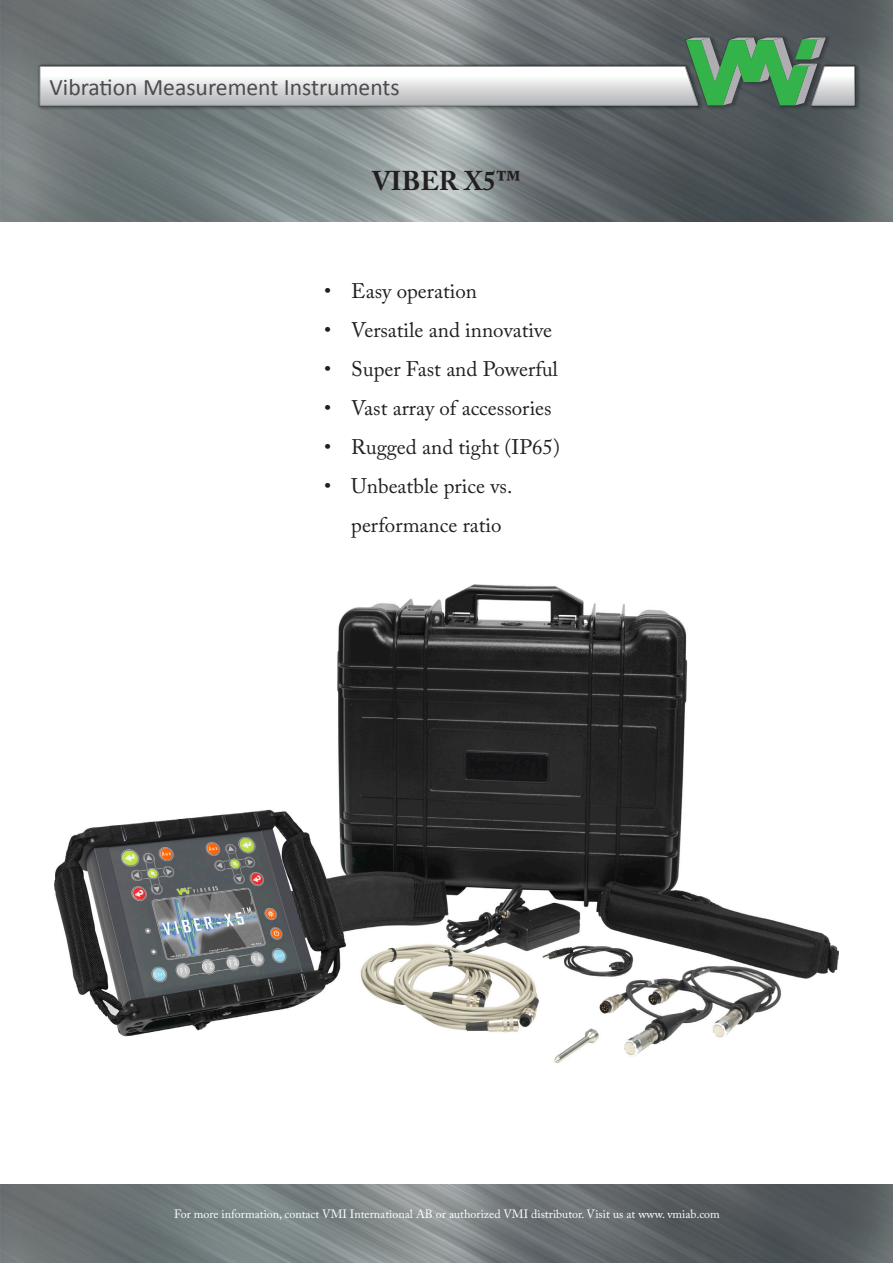
<style>
.page{position:relative;width:893px;height:1263px;background:#fff}
.page>*{position:absolute;margin:0;border:0;box-sizing:border-box;transform-origin:0 0}
.t1{font:700 27px "Adobe Caslon Pro";color:#231f20}
.t2{font:23.7px "Calibri";color:#4b4c4d}
.t3{font:21px/39px "Adobe Caslon Pro";color:#231f20}
.t4{font:12px "Adobe Caslon Pro";color:#fff}
</style>
<div class="page">
<img style="left:0;top:0;width:893px;height:221px">
<img style="left:0;top:1184px;width:893px;height:79px">
<img style="left:36px;top:35px;width:825px;height:90px">
<img style="left:37px;top:64px;width:663px;height:44px">
<img style="left:809px;top:64px;width:48px;height:44px">
<img style="left:685px;top:36px;width:142px;height:71px">
<svg style="left:39px;top:38px;width:816px;height:68px"></svg>
<img style="left:54px;top:585px;width:785px;height:478px">
<p class="t2" style="left:50px;top:72px;width:352px">Vibration Measurement Instruments</p>
<p class="t1" style="left:372px;top:165px;width:150px">VIBER X5™</p>
<p class="t3" style="left:324px;top:272px;width:154px">• Easy operation</p>
<p class="t3" style="left:324px;top:311px;width:229px">• Versatile and innovative</p>
<p class="t3" style="left:324px;top:350px;width:235px">• Super Fast and Powerful</p>
<p class="t3" style="left:324px;top:389px;width:229px">• Vast array of accessories</p>
<p class="t3" style="left:324px;top:428px;width:237px">• Rugged and tight (IP65)</p>
<p class="t3" style="left:351px;top:467px;width:163px;text-indent:-27px">• Unbeatble price vs. performance ratio</p>
<p class="t4" style="left:174px;top:1207px;width:547px">For more information, contact VMI International AB or authorized VMI distributor. Visit us at www. vmiab.com</p>
</div>
